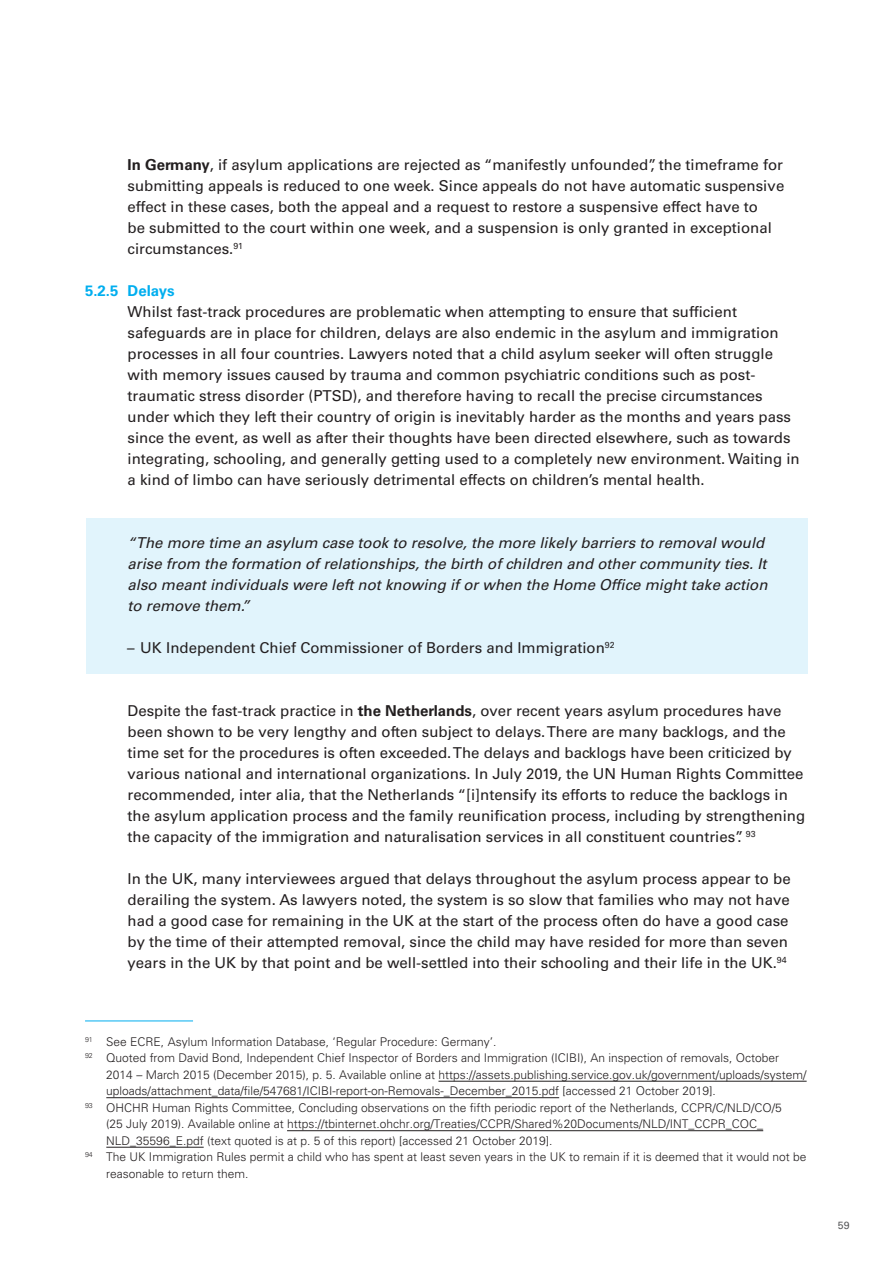
<style>
.page{position:relative;width:893px;height:1263px;background:#fff}
.page>*{position:absolute;margin:0;border:0;box-sizing:border-box;transform-origin:0 0}
.t1{font:15px/21px "Univers LT Std";color:#231f20}
.t2{font:italic 15px/21px "Univers LT Std";color:#231f20}
.t3{font:700 15px "Univers LT Std";color:#00aeef}
.t4{font:300 12px "Univers LT Std";color:#231f20}
.t5{font:10.5px "Univers LT Std";color:#57585a}
.s1{font-weight:700}
</style>
<div class="page">
<div style="left:86px;top:518px;width:721px;height:156px;background:#e1f4fc"></div>
<hr style="left:85px;top:1020px;width:108px;height:1px;background:#00aeef">
<hr style="left:438px;top:1081px;width:369px;height:1px;background:#231f20">
<hr style="left:106px;top:1097px;width:453px;height:1px;background:#231f20">
<hr style="left:287px;top:1130px;width:476px;height:1px;background:#231f20">
<hr style="left:106px;top:1147px;width:98px;height:1px;background:#231f20">
<p class="t1" style="left:128px;top:154px;width:658px"><span class="s1">In Germany</span>, if asylum applications are rejected as “manifestly unfounded”, the timeframe for submitting appeals is reduced to one week. Since appeals do not have automatic suspensive effect in these cases, both the appeal and a request to restore a suspensive effect have to<br>be submitted to the court within one week, and a suspension is only granted in exceptional circumstances.<sup>91</sup></p>
<p class="t3" style="left:85px;top:282px;width:91px">5.2.5 Delays</p>
<p class="t1" style="left:128px;top:301px;width:674px">Whilst fast-track procedures are problematic when attempting to ensure that sufficient safeguards are in place for children, delays are also endemic in the asylum and immigration processes in all four countries. Lawyers noted that a child asylum seeker will often struggle with memory issues caused by trauma and common psychiatric conditions such as post&shy;traumatic stress disorder (PTSD), and therefore having to recall the precise circumstances under which they left their country of origin is inevitably harder as the months and years pass since the event, as well as after their thoughts have been directed elsewhere, such as towards integrating, schooling, and generally getting used to a completely new environment. Waiting in a kind of limbo can have seriously detrimental effects on children’s mental health.</p>
<p class="t2" style="left:128px;top:532px;width:641px">“The more time an asylum case took to resolve, the more likely barriers to removal would arise from the formation of relationships, the birth of children and other community ties. It also meant individuals were left not knowing if or when the Home Office might take action to remove them.”</p>
<p class="t1" style="left:127px;top:637px;width:489px">– UK Independent Chief Commissioner of Borders and Immigration<sup>92</sup></p>
<p class="t1" style="left:128px;top:700px;width:679px">Despite the fast-track practice in <span class="s1">the Netherlands</span>, over recent years asylum procedures have been shown to be very lengthy and often subject to delays. There are many backlogs, and the time set for the procedures is often exceeded. The delays and backlogs have been criticized by various national and international organizations. In July 2019, the UN Human Rights Committee recommended, inter alia, that the Netherlands “[i]ntensify its efforts to reduce the backlogs in the asylum application process and the family reunification process, including by strengthening the capacity of the immigration and naturalisation services in all constituent countries”. <sup>93</sup></p>
<p class="t1" style="left:128px;top:868px;width:665px">In the UK, many interviewees argued that delays throughout the asylum process appear to be derailing the system. As lawyers noted, the system is so slow that families who may not have had a good case for remaining in the UK at the start of the process often do have a good case by the time of their attempted removal, since the child may have resided for more than seven years in the UK by that point and be well-settled into their schooling and their life in the UK.<sup>94</sup></p>
<p class="t4" style="left:85px;top:1034px;width:413px"><sup>91</sup> See ECRE, Asylum Information Database, ‘Regular Procedure: Germany’.</p>
<p class="t4" style="left:85px;top:1051px;width:696px"><sup>92</sup> Quoted from David Bond, Independent Chief Inspector of Borders and Immigration (ICIBI), An inspection of removals, October</p>
<p class="t4" style="left:106px;top:1067px;width:702px">2014 – March 2015 (December 2015), p. 5. Available online at https://assets.publishing.service.gov.uk/government/uploads/system/</p>
<p class="t4" style="left:106px;top:1084px;width:611px">uploads/attachment_data/file/547681/ICIBI-report-on-Removals-_December_2015.pdf [accessed 21 October 2019].</p>
<p class="t4" style="left:85px;top:1100px;width:698px"><sup>93</sup> OHCHR Human Rights Committee, Concluding observations on the fifth periodic report of the Netherlands, CCPR/C/NLD/CO/5</p>
<p class="t4" style="left:106px;top:1117px;width:658px">(25 July 2019). Available online at https://tbinternet.ohchr.org/Treaties/CCPR/Shared%20Documents/NLD/INT_CCPR_COC_</p>
<p class="t4" style="left:106px;top:1133px;width:448px">NLD_35596_E.pdf (text quoted is at p. 5 of this report) [accessed 21 October 2019].</p>
<p class="t4" style="left:85px;top:1150px;width:723px"><sup>94</sup> The UK Immigration Rules permit a child who has spent at least seven years in the UK to remain if it is deemed that it would not be</p>
<p class="t4" style="left:106px;top:1166px;width:144px">reasonable to return them.</p>
<p class="t5" style="left:838px;top:1219px;width:13px">59</p>
</div>
